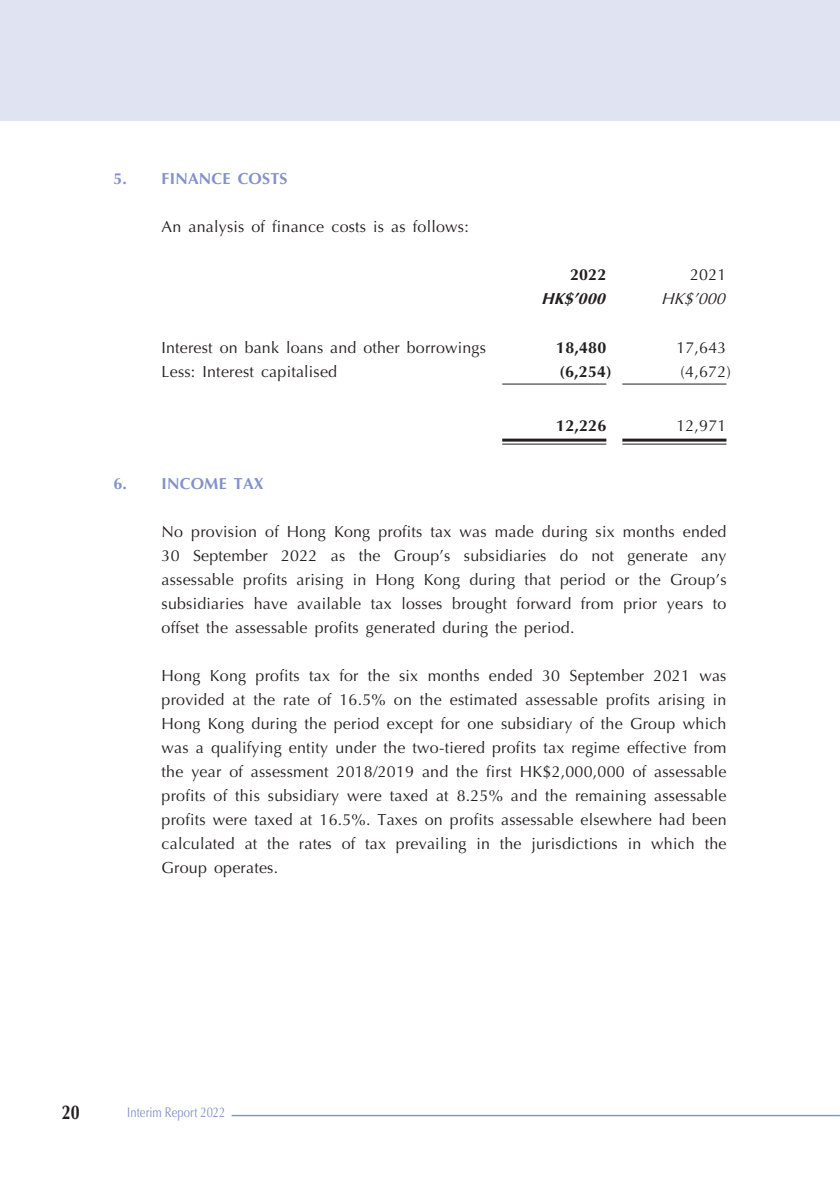
<style>
.page{position:relative;width:840px;height:1191px;background:#fff}
.page>*{position:absolute;margin:0;border:0;box-sizing:border-box;transform-origin:0 0}
.t1{font:700 20px "Optima";color:#231f20;scale:.8 1}
._01_Body_Text{font:16px/24px "Optima";letter-spacing:.015em;color:#231f20;text-align:justify}
._15_Table_Stub{font:16px "Optima";letter-spacing:.01em;color:#231f20}
._03_H1{font:700 16px "Optima";letter-spacing:.015em;color:#8291c9}
._01_Body_Text-2{font:700 16px "Optima";letter-spacing:.015em;color:#231f20}
._01_Body_Text-3{font:italic 700 16px "Optima";color:#231f20}
._01_Body_Text-4{font:italic 16px "Optima";color:#231f20}
.t2{font:14px "Optima";letter-spacing:.005em;color:#8291c9;scale:.8 1}
</style>
<div class="page">
<hr style="left:231px;top:1114px;width:608px;height:2px;background:#8291c9">
<div style="left:0;top:0;width:839px;height:121px;background:#e0e4f2"></div>
<hr style="left:502px;top:383px;width:104px;height:1px;background:#231f20">
<hr style="left:622px;top:383px;width:104px;height:1px;background:#231f20">
<hr style="left:502px;top:438px;width:104px;height:3px;background:#231f20">
<hr style="left:502px;top:443px;width:104px;height:1px;background:#231f20">
<hr style="left:622px;top:438px;width:104px;height:3px;background:#231f20">
<hr style="left:622px;top:443px;width:104px;height:1px;background:#231f20">
<p class="_03_H1" style="left:113px;top:170px;width:175px">5. FINANCE COSTS</p>
<p class="_01_Body_Text" style="left:161px;top:215px;width:308px">An analysis of finance costs is as follows:</p>
<p class="_01_Body_Text-2" style="left:569px;top:266px;width:38px">2022</p>
<p class="_01_Body_Text" style="left:689px;top:263px;width:38px">2021</p>
<p class="_01_Body_Text-3" style="left:540px;top:290px;width:70px">HK$’000</p>
<p class="_01_Body_Text-4" style="left:660px;top:290px;width:70px">HK$’000</p>
<p class="_15_Table_Stub" style="left:161px;top:338px;width:325px">Interest on bank loans and other borrowings</p>
<p class="_01_Body_Text-2" style="left:556px;top:338px;width:52px">18,480</p>
<p class="_01_Body_Text" style="left:676px;top:335px;width:52px">17,643</p>
<p class="_15_Table_Stub" style="left:161px;top:362px;width:177px">Less: Interest capitalised</p>
<p class="_01_Body_Text-2" style="left:559px;top:362px;width:54px">(6,254)</p>
<p class="_01_Body_Text" style="left:680px;top:359px;width:52px">(4,672)</p>
<p class="_01_Body_Text-2" style="left:556px;top:416px;width:52px">12,226</p>
<p class="_01_Body_Text" style="left:676px;top:413px;width:52px">12,971</p>
<p class="_03_H1" style="left:113px;top:474px;width:152px">6. INCOME TAX</p>
<p class="_01_Body_Text" style="left:161px;top:519px;width:566px">No provision of Hong Kong profits tax was made during six months ended 30 September 2022 as the Group’s subsidiaries do not generate any assessable profits arising in Hong Kong during that period or the Group’s subsidiaries have available tax losses brought forward from prior years to offset the assessable profits generated during the period.</p>
<p class="_01_Body_Text" style="left:161px;top:663px;width:566px">Hong Kong profits tax for the six months ended 30 September 2021 was provided at the rate of 16.5% on the estimated assessable profits arising in Hong Kong during the period except for one subsidiary of the Group which was a qualifying entity under the two-tiered profits tax regime effective from the year of assessment 2018/2019 and the first HK$2,000,000 of assessable profits of this subsidiary were taxed at 8.25% and the remaining assessable profits were taxed at 16.5%. Taxes on profits assessable elsewhere had been calculated at the rates of tax prevailing in the jurisdictions in which the Group operates.</p>
<p class="t1" style="left:62px;top:1100px;width:24px">20</p>
<p class="t2" style="left:127px;top:1104px;width:124px">Interim Report 2022</p>
</div>
